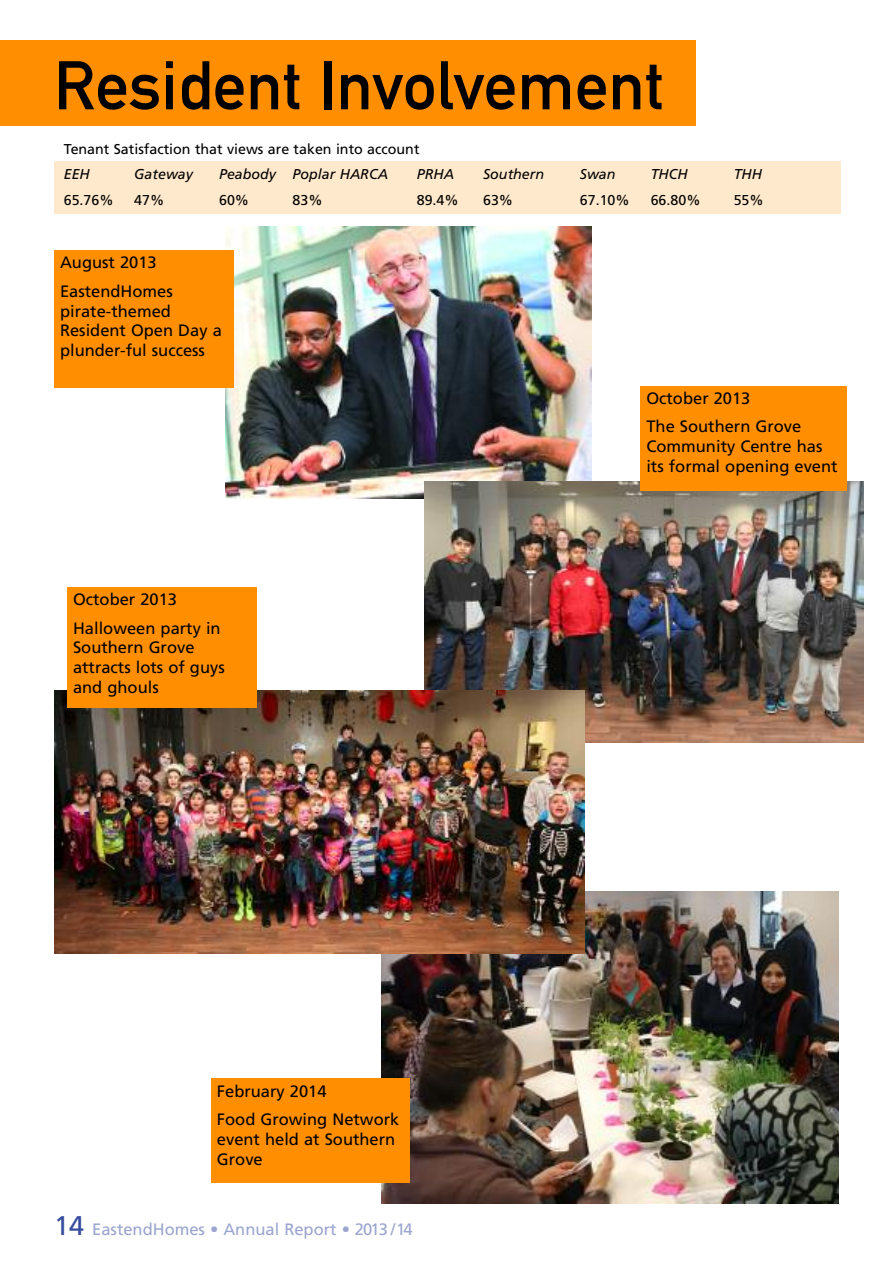
<style>
.page{position:relative;width:893px;height:1263px;background:#fff}
.page>*{position:absolute;margin:0;border:0;box-sizing:border-box;transform-origin:0 0}
.t1{font:67.5px "DIN Mittelschrift LT";color:#000}
.t2{font:16.5px/19.8px "Frutiger LT";color:#000}
.t3{font:16.5px "Frutiger LT";color:#9ba5ce}
.t4{font:14.25px "Frutiger LT";color:#000}
.t5{font:italic 14.25px "Frutiger LT";color:#000}
.s1{font-size:27px;color:#364b9d}
</style>
<div class="page">
<div style="left:0;top:41px;width:696px;height:85px;background:#ff8f00"></div>
<img style="left:382px;top:891px;width:457px;height:312px">
<div style="left:211px;top:1078px;width:198px;height:105px;background:#ff8f00"></div>
<img style="left:225px;top:226px;width:366px;height:272px">
<img style="left:424px;top:481px;width:439px;height:261px">
<div style="left:54px;top:250px;width:180px;height:138px;background:#ff8f00"></div>
<div style="left:640px;top:386px;width:207px;height:104px;background:#ff8f00"></div>
<div style="left:54px;top:162px;width:787px;height:52px;background:#ffe9cc"></div>
<img style="left:55px;top:691px;width:529px;height:263px">
<div style="left:67px;top:587px;width:190px;height:120px;background:#ff8f00"></div>
<h1 class="t1" style="left:54px;top:61px;width:611px">Resident Involvement</h1>
<p class="t4" style="left:64px;top:143px;width:357px">Tenant Satisfaction that views are taken into account</p>
<p class="t5" style="left:64px;top:168px;width:28px">EEH</p>
<p class="t5" style="left:134px;top:168px;width:60px">Gateway</p>
<p class="t5" style="left:219px;top:168px;width:170px">Peabody Poplar HARCA</p>
<p class="t5" style="left:417px;top:168px;width:39px">PRHA</p>
<p class="t5" style="left:483px;top:168px;width:62px">Southern</p>
<p class="t5" style="left:580px;top:168px;width:37px">Swan</p>
<p class="t5" style="left:651px;top:168px;width:39px">THCH</p>
<p class="t5" style="left:734px;top:168px;width:30px">THH</p>
<p class="t4" style="left:64px;top:194px;width:51px">65.76%</p>
<p class="t4" style="left:134px;top:194px;width:32px">47%</p>
<p class="t4" style="left:219px;top:194px;width:32px">60%</p>
<p class="t4" style="left:293px;top:194px;width:32px">83%</p>
<p class="t4" style="left:417px;top:194px;width:43px">89.4%</p>
<p class="t4" style="left:483px;top:194px;width:32px">63%</p>
<p class="t4" style="left:580px;top:194px;width:51px">67.10%</p>
<p class="t4" style="left:651px;top:194px;width:51px">66.80%</p>
<p class="t4" style="left:734px;top:194px;width:32px">55%</p>
<p class="t2" style="left:60px;top:250px;width:114px;line-height:28.3px">August 2013<br>EastendHomes</p>
<p class="t2" style="left:60px;top:302px;width:163px">pirate-themed<br>Resident Open Day a plunder-ful success</p>
<p class="t2" style="left:73px;top:587px;width:149px;line-height:28.3px">October 2013<br>Halloween party in</p>
<p class="t2" style="left:73px;top:639px;width:153px">Southern Grove attracts lots of guys and ghouls</p>
<p class="t2" style="left:217px;top:1078px;width:184px;line-height:28.3px">February 2014<br>Food Growing Network</p>
<p class="t2" style="left:217px;top:1131px;width:180px">event held at Southern<br>Grove</p>
<p class="t3" style="left:54px;top:1223px;width:360px"><span class="s1">14</span> EastendHomes • Annual Report • 2013 /14</p>
<p class="t2" style="left:646px;top:385px;width:156px;line-height:28.3px">October 2013<br>The Southern Grove</p>
<p class="t2" style="left:646px;top:438px;width:193px">Community Centre has its formal opening event</p>
</div>
